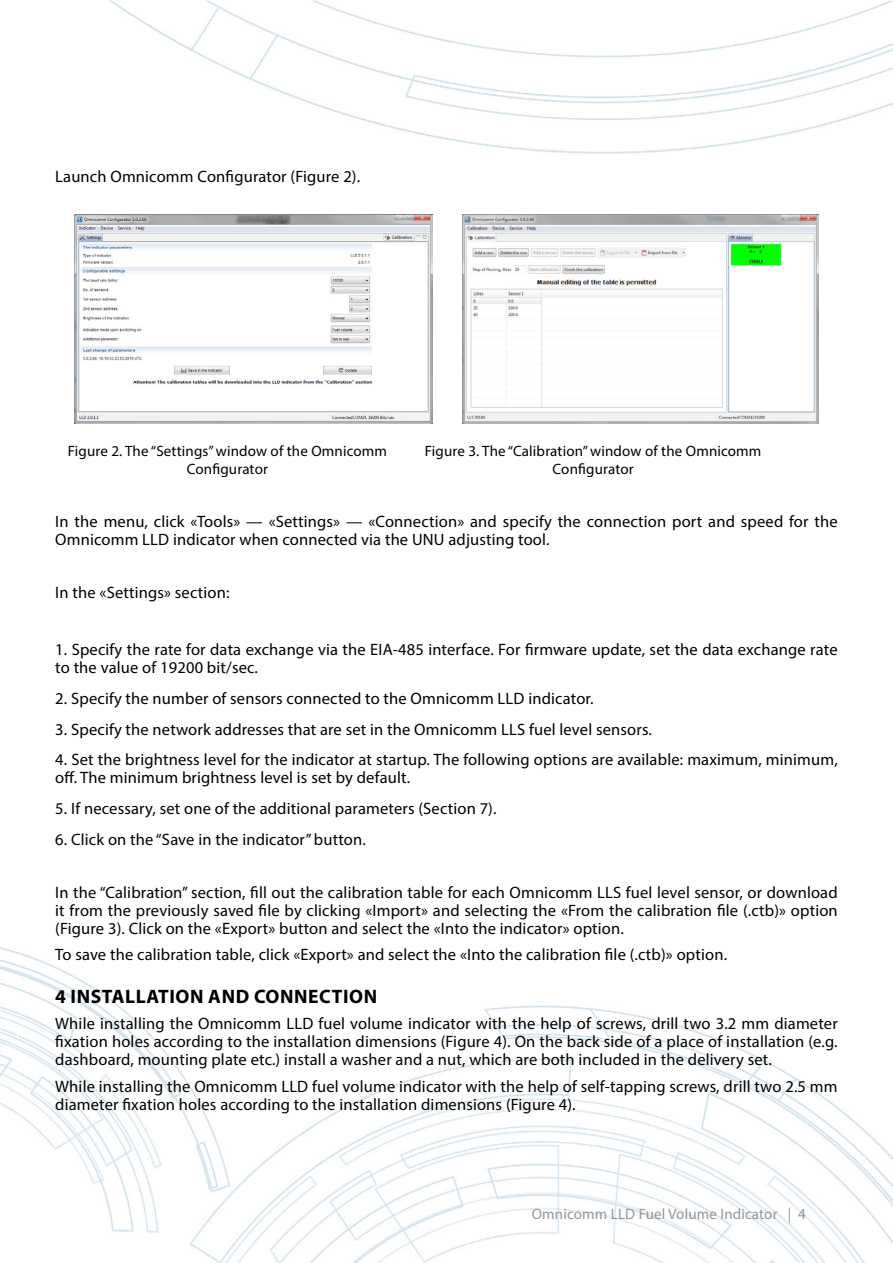
<style>
.page{position:relative;width:893px;height:1263px;background:#fff}
.page>*{position:absolute;margin:0;border:0;box-sizing:border-box;transform-origin:0 0}
.t1{font:700 19.5px "Myriad Pro";letter-spacing:.03em;color:#000}
.t2{font:16.5px/18px "Myriad Pro";letter-spacing:.01em;color:#000}
.t3{font:15px/18px "Myriad Pro";letter-spacing:.01em;color:#000;text-align:center}
.t4{font:15px "Myriad Pro";letter-spacing:.01em;color:#939598}
</style>
<div class="page">
<img style="left:0;top:0;width:893px;height:1263px">
<img style="left:462px;top:214px;width:357px;height:209px">
<img style="left:74px;top:214px;width:358px;height:210px">
<p class="t2" style="left:55px;top:168px;width:306px">Launch Omnicomm Configurator (Figure 2).</p>
<p class="t3" style="left:68px;top:441px;width:321px">Figure 2. The “Settings” window of the Omnicomm<br>Configurator</p>
<p class="t3" style="left:425px;top:441px;width:338px">Figure 3. The “Calibration” window of the Omnicomm<br>Configurator</p>
<p class="t2" style="left:55px;top:512px;width:784px">In the menu, click «Tools» — «Settings» — «Connection» and specify the connection port and speed for the<br>Omnicomm LLD indicator when connected via the UNU adjusting tool.</p>
<p class="t2" style="left:55px;top:583px;width:176px">In the «Settings» section:</p>
<p class="t2" style="left:55px;top:640px;width:784px">1. Specify the rate for data exchange via the EIA-485 interface. For firmware update, set the data exchange rate to the value of 19200 bit/sec.</p>
<p class="t2" style="left:55px;top:689px;width:540px">2. Specify the number of sensors connected to the Omnicomm LLD indicator.</p>
<p class="t2" style="left:55px;top:720px;width:598px">3. Specify the network addresses that are set in the Omnicomm LLS fuel level sensors.</p>
<p class="t2" style="left:55px;top:750px;width:784px">4. Set the brightness level for the indicator at startup. The following options are available: maximum, minimum, off. The minimum brightness level is set by default.</p>
<p class="t2" style="left:55px;top:799px;width:443px">5. If necessary, set one of the additional parameters (Section 7).</p>
<p class="t2" style="left:55px;top:830px;width:312px">6. Click on the “Save in the indicator” button.</p>
<p class="t2" style="left:55px;top:883px;width:784px;text-align:justify">In the “Calibration” section, fill out the calibration table for each Omnicomm LLS fuel level sensor, or download it from the previously saved file by clicking «Import» and selecting the «From the calibration file (.ctb)» option (Figure 3). Click on the «Export» button and select the «Into the indicator» option.</p>
<p class="t2" style="left:55px;top:945px;width:673px">To save the calibration table, click «Export» and select the «Into the calibration file (.ctb)» option.</p>
<p class="t1" style="left:55px;top:983px;width:323px">4 INSTALLATION AND CONNECTION</p>
<p class="t2" style="left:55px;top:1014px;width:784px;text-align:justify">While installing the Omnicomm LLD fuel volume indicator with the help of screws, drill two 3.2 mm diameter fixation holes according to the installation dimensions (Figure 4). On the back side of a place of installation (e.g. dashboard, mounting plate etc.) install a washer and a nut, which are both included in the delivery set.</p>
<p class="t2" style="left:55px;top:1077px;width:784px">While installing the Omnicomm LLD fuel volume indicator with the help of self-tapping screws, drill two 2.5 mm diameter fixation holes according to the installation dimensions (Figure 4).</p>
<p class="t4" style="left:532px;top:1204px;width:276px">Omnicomm LLD Fuel Volume Indicator | 4</p>
</div>
